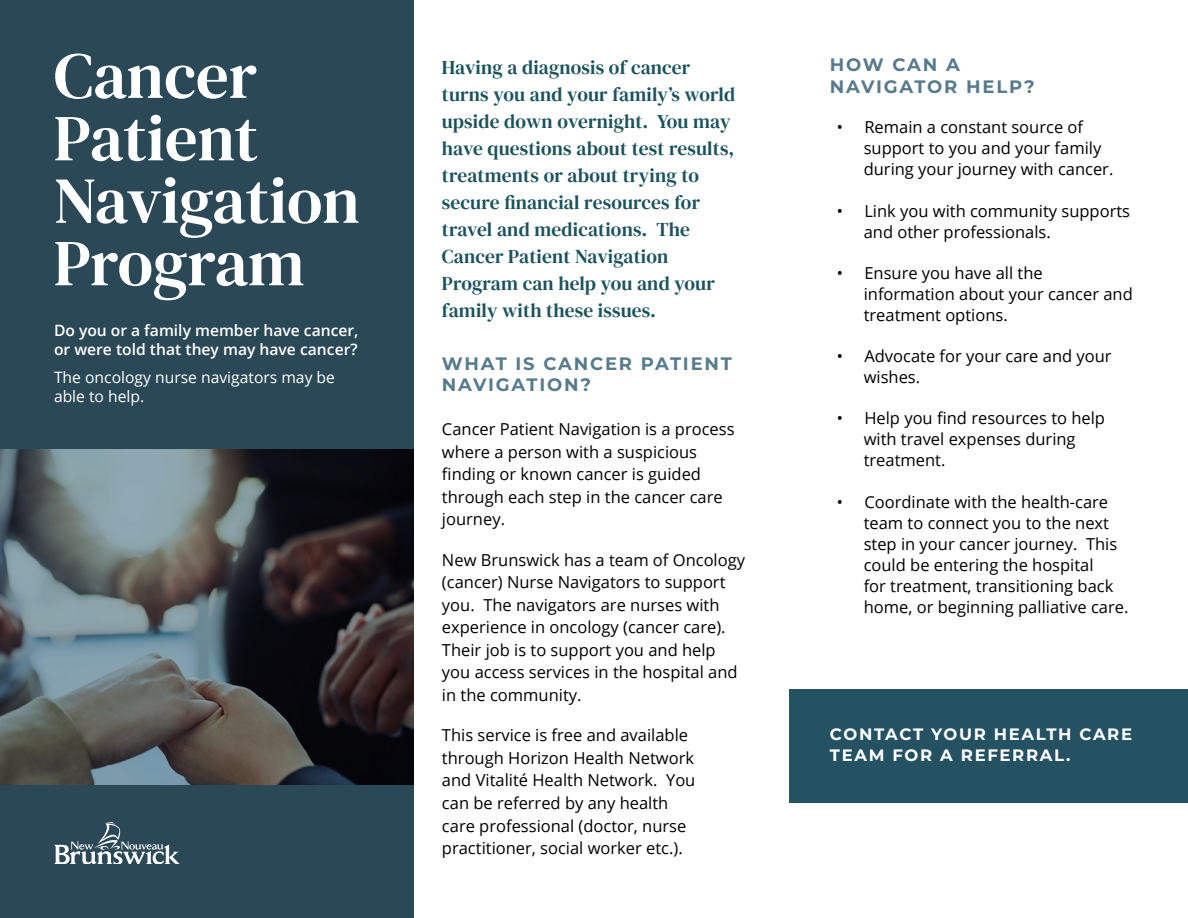
<style>
.page{position:relative;width:1188px;height:918px;background:#fff}
.page>*{position:absolute;margin:0;border:0;box-sizing:border-box;transform-origin:0 0}
.t1{font:19.5px/27px "DM Serif Text";letter-spacing:.01em;color:#1b535d}
.t2{font:700 18px/21.6px "Montserrat";letter-spacing:.1em;color:#577b8c}
.t3{font:16.5px/22.5px "Open Sans";color:#000}
.t4{font:700 16.5px/21px "Montserrat";letter-spacing:.1em;color:#fff}
.t5{font:600 15.6px/18.8px "Open Sans";color:#fff}
.t6{font:15.6px/18.8px "Open Sans";color:#fff}
</style>
<div class="page">
<svg style="left:0;top:0;width:413px;height:918px;background:#384b54"></svg>
<div style="left:789px;top:689px;width:399px;height:113px;background:#255263"></div>
<svg style="left:54px;top:822px;width:126px;height:42px;background:#586f7b"></svg>
<svg style="left:55px;top:177px;width:304px;height:123px"></svg>
<svg style="left:55px;top:115px;width:202px;height:46px"></svg>
<svg style="left:55px;top:53px;width:201px;height:46px"></svg>
<p class="t5" style="left:54px;top:321px;width:306px">Do you or a family member have cancer, or were told that they may have cancer?</p>
<p class="t6" style="left:54px;top:368px;width:283px">The oncology nurse navigators may be able to help.</p>
<p class="t1" style="left:442px;top:54px;width:295px">Having a diagnosis of cancer turns you and your family’s world upside down overnight. You may have questions about test results, treatments or about trying to secure financial resources for travel and medications. The<br>Cancer Patient Navigation<br>Program can help you and your family with these issues.</p>
<p class="t2" style="left:442px;top:352px;width:292px">WHAT IS CANCER PATIENT<br>NAVIGATION?</p>
<p class="t3" style="left:442px;top:418px;width:294px">Cancer Patient Navigation is a process where a person with a suspicious finding or known cancer is guided through each step in the cancer care journey.</p>
<p class="t3" style="left:442px;top:548px;width:305px">New Brunswick has a team of Oncology (cancer) Nurse Navigators to support you. The navigators are nurses with experience in oncology (cancer care).<br>Their job is to support you and help you access services in the hospital and in the community.</p>
<p class="t3" style="left:442px;top:724px;width:255px">This service is free and available through Horizon Health Network and Vitalité Health Network. You can be referred by any health care professional (doctor, nurse practitioner, social worker etc.).</p>
<p class="t2" style="left:830px;top:53px;width:206px">HOW CAN A<br>NAVIGATOR HELP?</p>
<p class="t3" style="left:864px;top:116px;width:251px;line-height:21px;text-indent:-27px">• Remain a constant source of support to you and your family during your journey with cancer.</p>
<p class="t3" style="left:864px;top:200px;width:268px;line-height:21px;text-indent:-27px">• Link you with community supports and other professionals.</p>
<p class="t3" style="left:864px;top:262px;width:271px;line-height:21px;text-indent:-27px">• Ensure you have all the information about your cancer and treatment options.</p>
<p class="t3" style="left:864px;top:345px;width:250px;line-height:21px;text-indent:-27px">• Advocate for your care and your wishes.</p>
<p class="t3" style="left:864px;top:407px;width:243px;line-height:21px;text-indent:-27px">• Help you find resources to help with travel expenses during treatment.</p>
<p class="t3" style="left:864px;top:491px;width:266px;line-height:21px;text-indent:-27px">• Coordinate with the health-care team to connect you to the next step in your cancer journey. This could be entering the hospital<br>for treatment, transitioning back home, or beginning palliative care.</p>
<p class="t4" style="left:830px;top:723px;width:304px">CONTACT YOUR HEALTH CARE<br>TEAM FOR A REFERRAL.</p>
</div>
